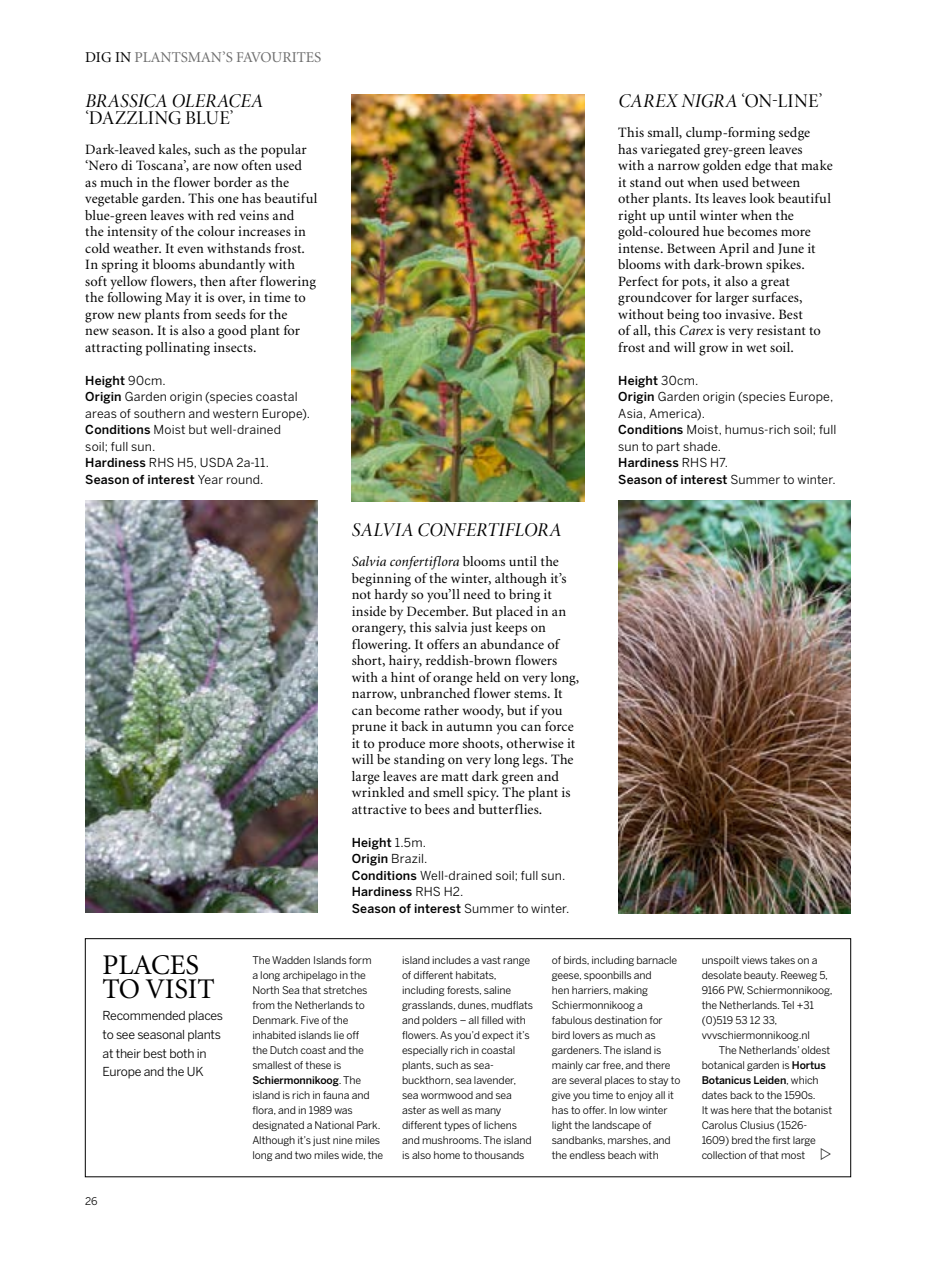
<style>
.page{position:relative;width:944px;height:1263px;background:#fff}
.page>*{position:absolute;margin:0;border:0;box-sizing:border-box;transform-origin:0 0}
.t1{font:28.5px/24px "Minion LT";color:#000}
.t2{font:19.5px "Minion Pro It Disp";letter-spacing:.01em;color:#000}
.t3{font:19.5px "Minion Pro Disp";letter-spacing:.01em;color:#000}
.t4{font:15px "Minion LT";color:#6e6e6e}
.t5{font:14.25px/16.5px "Minion LT";letter-spacing:.01em;color:#000}
.t6{font:12.3px/16.5px "Benton Sans";letter-spacing:.01em;color:#000}
.t7{font:12.3px/18.8px "Benton Sans";letter-spacing:-.02em;color:#000}
.t8{font:10.5px/15px "Benton Sans";letter-spacing:-.01em;color:#000}
.s1{color:#000}
.s2{font-weight:500}
.s3{font-style:italic}
.s4{font-family:"Minion Pro Disp"}
</style>
<div class="page">
<svg style="left:820px;top:1148px;width:11px;height:12px"></svg>
<div style="left:85px;top:938px;width:766px;height:239px;border:1px solid #000"></div>
<img style="left:85px;top:500px;width:233px;height:413px">
<img style="left:618px;top:500px;width:233px;height:413px">
<img style="left:352px;top:95px;width:232px;height:407px">
<p class="t4" style="left:85px;top:50px;width:238px"><span class="s1">DIG IN</span> PLANTSMAN’S FAVOURITES</p>
<h2 class="t2" style="left:85px;top:89px;width:180px">BRASSICA OLERACEA</h2>
<h2 class="t3" style="left:85px;top:105px;width:150px">‘DAZZLING BLUE’</h2>
<p class="t5" style="left:85px;top:141px;width:234px">Dark-leaved kales, such as the popular ‘Nero di Toscana’, are now often used<br>as much in the flower border as the vegetable garden. This one has beautiful blue-green leaves with red veins and<br>the intensity of the colour increases in cold weather. It even withstands frost.<br>In spring it blooms abundantly with soft yellow flowers, then after flowering the following May it is over, in time to grow new plants from seeds for the<br>new season. It is also a good plant for attracting pollinating insects.</p>
<p class="t6" style="left:85px;top:372px;width:226px"><span class="s2">Height</span> 90cm.<br><span class="s2">Origin</span> Garden origin (species coastal areas of southern and western Europe).<br><span class="s2">Conditions</span> Moist but well-drained<br>soil; full sun.<br><span class="s2">Hardiness</span> RHS H5, USDA 2a-11.<br><span class="s2">Season of interest</span> Year round.</p>
<h2 class="t2" style="left:352px;top:518px;width:211px">SALVIA CONFERTIFLORA</h2>
<p class="t5" style="left:352px;top:554px;width:229px"><span class="s3">Salvia confertiflora</span> blooms until the beginning of the winter, although it’s not hardy so you’ll need to bring it inside by December. But placed in an orangery, this salvia just keeps on flowering. It offers an abundance of short, hairy, reddish-brown flowers with a hint of orange held on very long, narrow, unbranched flower stems. It can become rather woody, but if you prune it back in autumn you can force it to produce more shoots, otherwise it will be standing on very long legs. The large leaves are matt dark green and wrinkled and smell spicy. The plant is attractive to bees and butterflies.</p>
<p class="t6" style="left:352px;top:834px;width:219px"><span class="s2">Height</span> 1.5m.<br><span class="s2">Origin</span> Brazil.<br><span class="s2">Conditions</span> Well-drained soil; full sun.<br><span class="s2">Hardiness</span> RHS H2.<br><span class="s2">Season of interest</span> Summer to winter.</p>
<h2 class="t2" style="left:618px;top:89px;width:206px">CAREX NIGRA <span class="s4">‘ON-LINE’</span></h2>
<p class="t5" style="left:618px;top:125px;width:216px">This small, clump-forming sedge has variegated grey-green leaves<br>with a narrow golden edge that make it stand out when used between other plants. Its leaves look beautiful right up until winter when the gold-coloured hue becomes more intense. Between April and June it blooms with dark-brown spikes.<br>Perfect for pots, it also a great groundcover for larger surfaces, without being too invasive. Best<br>of all, this <span class="s3">Carex</span> is very resistant to frost and will grow in wet soil.</p>
<p class="t6" style="left:618px;top:372px;width:220px"><span class="s2">Height</span> 30cm.<br><span class="s2">Origin</span> Garden origin (species Europe,<br>Asia, America).<br><span class="s2">Conditions</span> Moist, humus-rich soil; full sun to part shade.<br><span class="s2">Hardiness</span> RHS H7.<br><span class="s2">Season of interest</span> Summer to winter.</p>
<h1 class="t1" style="left:103px;top:954px;width:114px">PLACES<br>TO VISIT</h1>
<p class="t7" style="left:103px;top:1006px;width:122px">Recommended places to see seasonal plants at their best both in<br>Europe and the UK</p>
<p class="t8" style="left:85px;top:1193px;width:14px">26</p>
<p class="t8" style="left:252px;top:953px;width:132px">The Wadden Islands form<br>a long archipelago in the<br>North Sea that stretches from the Netherlands to<br>Denmark. Five of the inhabited islands lie off<br>the Dutch coast and the smallest of these is<br><span class="s2">Schiermonnikoog</span>. The island is rich in fauna and flora, and in 1989 was designated a National Park.<br>Although it’s just nine miles long and two miles wide, the</p>
<p class="t8" style="left:402px;top:953px;width:132px">island includes a vast range of different habitats, including forests, saline grasslands, dunes, mudflats and polders – all filled with flowers. As you’d expect it’s especially rich in coastal plants, such as sea&shy;buckthorn, sea lavender, sea wormwood and sea aster as well as many different types of lichens and mushrooms. The island is also home to thousands</p>
<p class="t8" style="left:552px;top:953px;width:130px">of birds, including barnacle geese, spoonbills and<br>hen harriers, making<br>Schiermonnikoog a fabulous destination for bird lovers as much as gardeners. The island is mainly car free, and there are several places to stay to give you time to enjoy all it has to offer. In low winter light the landscape of sandbanks, marshes, and the endless beach with</p>
<p class="t8" style="left:702px;top:953px;width:133px">unspoilt views takes on a desolate beauty. Reeweg 5,<br>9166 PW, Schiermonnikoog, the Netherlands. Tel +31 (0)519 53 12 33, vvvschiermonnikoog.nl</p>
<p class="t8" style="left:702px;top:1043px;width:132px;text-indent:17px">The Netherlands’ oldest botanical garden is <span class="s2">Hortus<br>Botanicus Leiden</span>, which dates back to the 1590s.<br>It was here that the botanist<br>Carolus Clusius (1526-<br>1609) bred the first large collection of that most</p>
</div>
